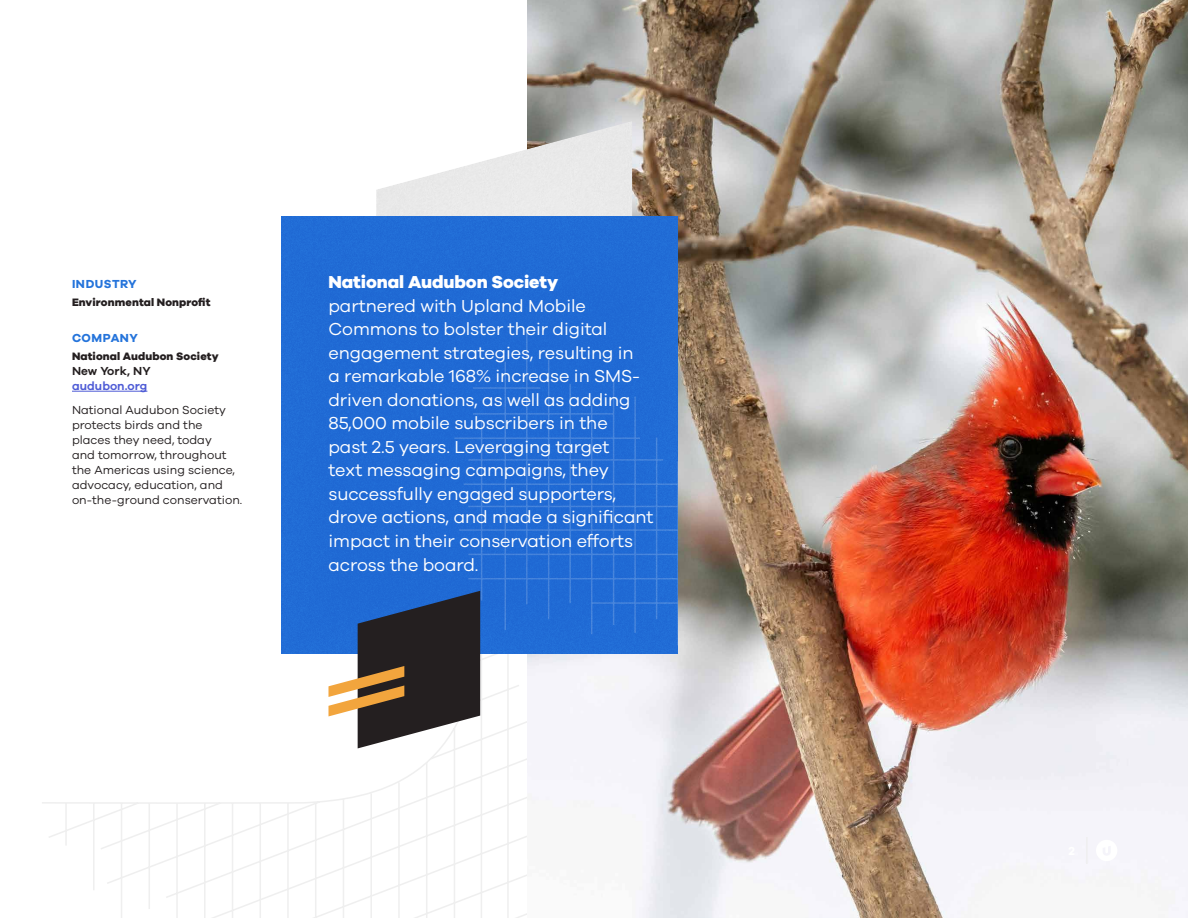
<style>
.page{position:relative;width:1188px;height:918px;background:#fff}
.page>*{position:absolute;margin:0;border:0;box-sizing:border-box;transform-origin:0 0}
.t1{font:17.85px/23.5px "Galano Grotesque";letter-spacing:-.005em;color:#fff}
.t2{font:800 17.85px "Galano Grotesque";letter-spacing:-.005em;color:#fff}
.t3{font:12px/15px "Galano Grotesque";color:#241f20}
.t4{font:700 12px "Galano Grotesque";letter-spacing:.035em;color:#2574db}
.t5{font:600 12px "Galano Grotesque";letter-spacing:.005em;color:#4f5cd6}
.t6{font:600 12px "Galano Grotesque";letter-spacing:.005em;color:#241f20}
.t7{font:800 11.1px "Galano Grotesque";letter-spacing:.01em;color:#241f20}
</style>
<div class="page">
<svg style="left:42px;top:656px;width:485px;height:262px"></svg>
<hr style="left:72px;top:391px;width:75px;height:1px;background:#4f5cd6">
<img style="left:527px;top:0;width:661px;height:918px">
<svg style="left:376px;top:120px;width:257px;height:94px;fill:#eaeaea"></svg>
<div style="left:281px;top:214px;width:399px;height:426px;background:#216cd6"></div>
<div style="left:281px;top:238px;width:399px;height:418px;background:#206bd5"></div>
<svg style="left:328px;top:591px;width:152px;height:157px"></svg>
<svg style="left:1096px;top:840px;width:21px;height:21px"></svg>
<hr style="left:1086px;top:837px;width:2px;height:27px;background:#efefef">
<p class="t4" style="left:72px;top:277px;width:66px">INDUSTRY</p>
<p class="t7" style="left:72px;top:295px;width:140px">Environmental Nonprofit</p>
<p class="t4" style="left:72px;top:331px;width:67px">COMPANY</p>
<p class="t7" style="left:72px;top:349px;width:148px">National Audubon Society</p>
<p class="t6" style="left:72px;top:364px;width:80px">New York, NY</p>
<p class="t5" style="left:72px;top:379px;width:77px">audubon.org</p>
<p class="t3" style="left:72px;top:402px;width:172px">National Audubon Society protects birds and the places they need, today<br>and tomorrow, throughout the Americas using science, advocacy, education, and on-the-ground conservation.</p>
<p class="t2" style="left:328px;top:271px;width:231px">National Audubon Society</p>
<p class="t1" style="left:328px;top:293px;width:327px">partnered with Upland Mobile Commons to bolster their digital engagement strategies, resulting in<br>a remarkable 168% increase in SMS&shy;driven donations, as well as adding 85,000 mobile subscribers in the<br>past 2.5 years. Leveraging target<br>text messaging campaigns, they successfully engaged supporters, drove actions, and made a significant impact in their conservation efforts across the board.</p>
</div>
